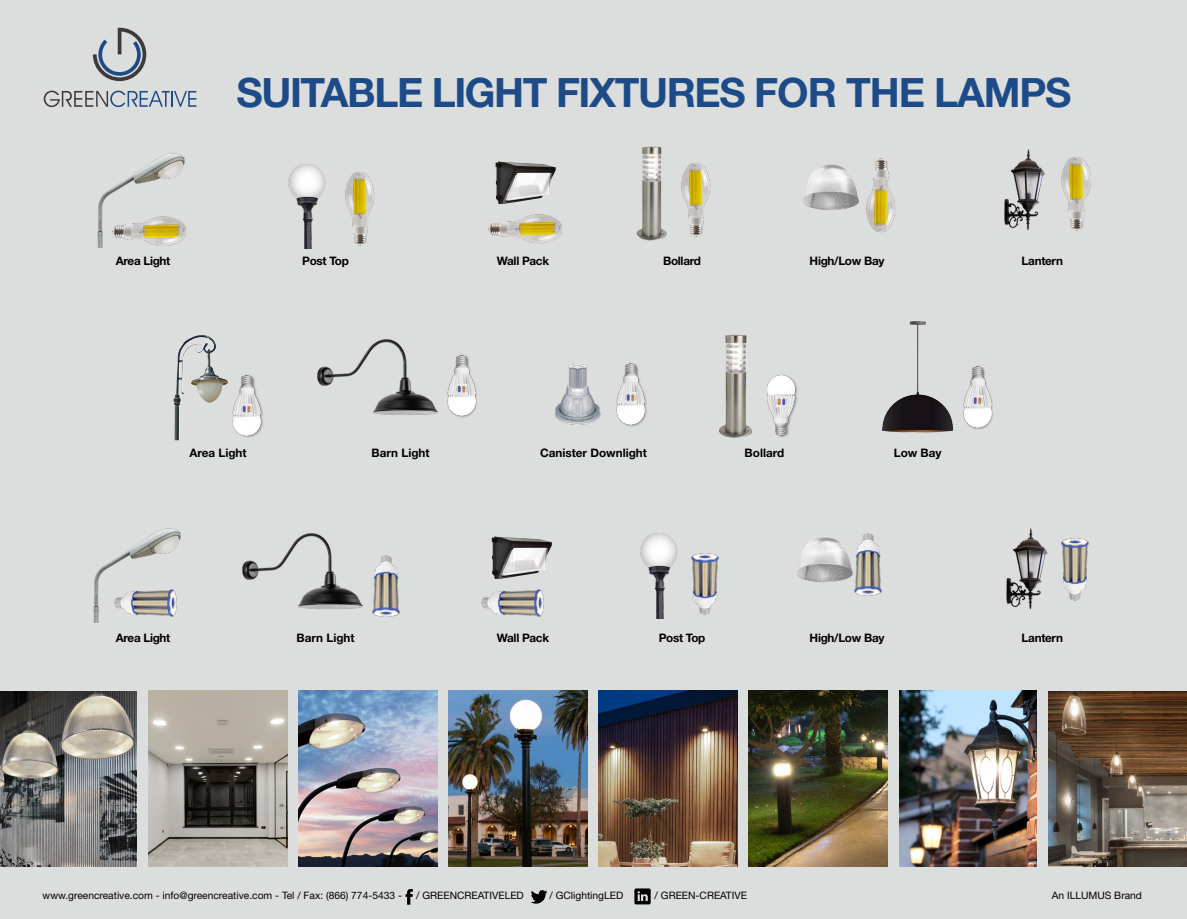
<style>
.page{position:relative;width:1187px;height:919px;background:#fff}
.page>*{position:absolute;margin:0;border:0;box-sizing:border-box;transform-origin:0 0}
.t1{font:700 40.5px "Helvetica Neue LT Pro";letter-spacing:-.035em;color:#1d4b88}
.t2{font:700 11.7px "Helvetica Neue LT Pro";letter-spacing:-.025em;color:#040000}
.t3{font:700 11.7px "Helvetica Neue LT Pro";color:#000}
.t4{font:10.2px "Helvetica Neue LT Pro";color:#000}
</style>
<div class="page">
<div style="left:0;top:0;width:1186px;height:918px;background:#dcdddd"></div>
<svg style="left:405px;top:889px;width:8px;height:15px"></svg>
<svg style="left:531px;top:890px;width:16px;height:14px"></svg>
<svg style="left:634px;top:888px;width:16px;height:16px"></svg>
<svg style="left:93px;top:28px;width:53px;height:53px"></svg>
<svg style="left:44px;top:91px;width:152px;height:16px"></svg>
<img style="left:488px;top:214px;width:74px;height:30px">
<img style="left:288px;top:178px;width:38px;height:71px">
<svg style="left:289px;top:164px;width:36px;height:34px"></svg>
<img style="left:648px;top:551px;width:30px;height:67px">
<svg style="left:640px;top:533px;width:37px;height:34px"></svg>
<img style="left:345px;top:172px;width:30px;height:74px">
<img style="left:97px;top:153px;width:88px;height:94px">
<img style="left:93px;top:528px;width:88px;height:94px">
<img style="left:110px;top:211px;width:76px;height:36px">
<img style="left:495px;top:161px;width:60px;height:43px">
<img style="left:505px;top:173px;width:45px;height:27px">
<img style="left:491px;top:536px;width:61px;height:43px">
<img style="left:501px;top:548px;width:45px;height:27px">
<img style="left:1004px;top:149px;width:41px;height:82px">
<img style="left:1006px;top:528px;width:42px;height:82px">
<img style="left:636px;top:146px;width:31px;height:95px">
<img style="left:803px;top:164px;width:56px;height:46px">
<img style="left:797px;top:537px;width:49px;height:45px">
<img style="left:1061px;top:157px;width:30px;height:74px">
<img style="left:866px;top:158px;width:30px;height:75px">
<img style="left:681px;top:163px;width:30px;height:74px">
<img style="left:173px;top:335px;width:55px;height:105px">
<img style="left:317px;top:339px;width:121px;height:76px">
<img style="left:242px;top:533px;width:121px;height:76px">
<img style="left:882px;top:321px;width:71px;height:112px">
<img style="left:719px;top:334px;width:33px;height:104px">
<img style="left:767px;top:374px;width:31px;height:64px">
<div style="left:962px;top:365px;width:32px;height:65px;background:#000;opacity:.35"></div>
<img style="left:962px;top:365px;width:31px;height:63px">
<div style="left:615px;top:362px;width:32px;height:65px;background:#000;opacity:.35"></div>
<img style="left:615px;top:362px;width:32px;height:63px">
<img style="left:447px;top:354px;width:30px;height:63px">
<img style="left:232px;top:374px;width:31px;height:63px">
<img style="left:554px;top:364px;width:47px;height:61px">
<img style="left:112px;top:581px;width:69px;height:41px">
<img style="left:372px;top:555px;width:28px;height:62px">
<img style="left:846px;top:533px;width:36px;height:63px">
<img style="left:691px;top:553px;width:28px;height:62px">
<img style="left:1061px;top:538px;width:28px;height:63px">
<img style="left:481px;top:589px;width:63px;height:28px">
<img style="left:299px;top:690px;width:138px;height:176px">
<img style="left:449px;top:690px;width:138px;height:176px">
<img style="left:598px;top:690px;width:139px;height:176px">
<img style="left:748px;top:690px;width:139px;height:176px">
<img style="left:899px;top:690px;width:137px;height:176px">
<img style="left:1048px;top:691px;width:138px;height:175px">
<img style="left:149px;top:690px;width:138px;height:176px">
<img style="left:0;top:691px;width:136px;height:175px">
<p class="t2" style="left:116px;top:253px;width:56px">Area Light</p>
<h1 class="t1" style="left:236px;top:67px;width:836px">SUITABLE LIGHT FIXTURES FOR THE LAMPS</h1>
<p class="t2" style="left:302px;top:253px;width:48px">Post Top</p>
<p class="t2" style="left:497px;top:253px;width:54px">Wall Pack</p>
<p class="t2" style="left:663px;top:253px;width:39px">Bollard</p>
<p class="t2" style="left:809px;top:253px;width:76px">High/Low Bay</p>
<p class="t2" style="left:1021px;top:253px;width:43px">Lantern</p>
<p class="t3" style="left:189px;top:445px;width:59px">Area Light</p>
<p class="t3" style="left:371px;top:445px;width:60px">Barn Light</p>
<p class="t3" style="left:540px;top:445px;width:108px">Canister Downlight</p>
<p class="t3" style="left:744px;top:445px;width:41px">Bollard</p>
<p class="t3" style="left:893px;top:445px;width:49px">Low Bay</p>
<p class="t2" style="left:116px;top:630px;width:56px">Area Light</p>
<p class="t3" style="left:296px;top:630px;width:60px">Barn Light</p>
<p class="t2" style="left:497px;top:630px;width:54px">Wall Pack</p>
<p class="t2" style="left:658px;top:630px;width:48px">Post Top</p>
<p class="t2" style="left:809px;top:630px;width:76px">High/Low Bay</p>
<p class="t2" style="left:1021px;top:630px;width:43px">Lantern</p>
<p class="t4" style="left:43px;top:889px;width:361px">www.greencreative.com - info@greencreative.com - Tel / Fax: (866) 774-5433 -</p>
<p class="t4" style="left:416px;top:889px;width:109px">/ GREENCREATIVELED</p>
<p class="t4" style="left:549px;top:889px;width:75px">/ GClightingLED</p>
<p class="t4" style="left:654px;top:889px;width:94px">/ GREEN-CREATIVE</p>
<p class="t4" style="left:1051px;top:889px;width:92px">An ILLUMUS Brand</p>
</div>
